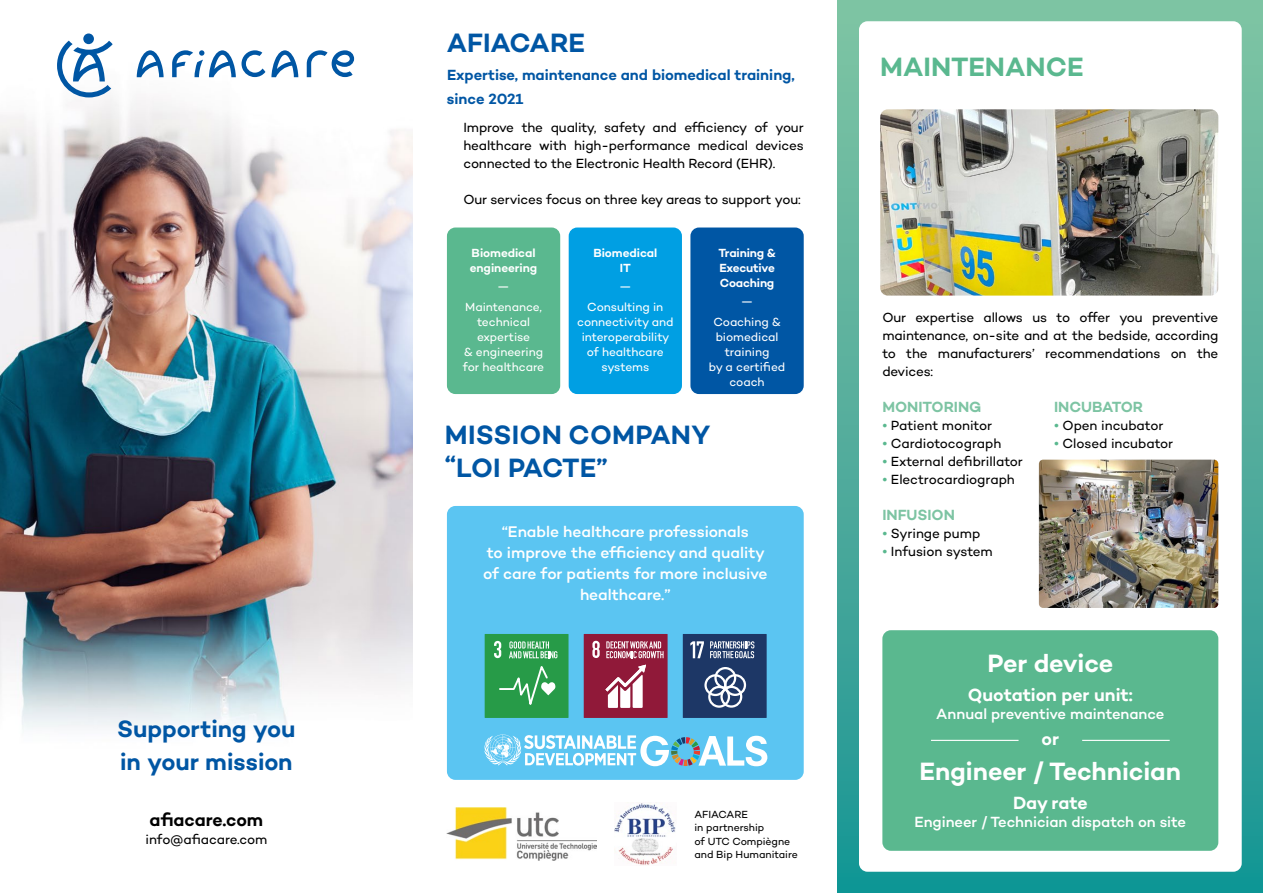
<style>
.page{position:relative;width:1263px;height:893px;background:#fff}
.page>*{position:absolute;margin:0;border:0;box-sizing:border-box;transform-origin:0 0}
.t1{font:600 27px/33px "Campton";color:#0056a4}
.t2{font:600 27px "Campton";color:#5ab88f}
.t3{font:600 25.5px "Campton";letter-spacing:-.005em;color:#fff}
.t4{font:600 24px/33px "Campton";color:#0056a4}
.t5{font:600 18px "Campton";letter-spacing:-.005em;color:#fff}
.t6{font:600 18px "Campton";letter-spacing:-.005em;color:#000}
.t7{font:500 15.75px/21px "Campton";letter-spacing:-.005em;color:#fff;text-align:center}
.t8{font:500 15px "Campton";letter-spacing:-.005em;color:#fff}
.t9{font:600 15px/24px "Campton";letter-spacing:-.005em;color:#0056a4}
.t10{font:600 15px "Campton";color:#7dc4a3}
.t11{font:13.5px/18px "Campton";letter-spacing:-.01em;color:#000;text-align:justify}
.t12{font:12px/15px "Campton";letter-spacing:-.005em;color:#fff;text-align:center}
.t13{font:600 12px/15px "Campton";letter-spacing:-.01em;color:#fff}
.t14{font:10.5px/13.5px "Campton";color:#000}
.s1{font-size:15px;color:#5ab88f}
</style>
<div class="page">
<img style="left:0;top:40px;width:413px;height:690px">
<svg style="left:307px;top:50px;width:47px;height:27px"></svg>
<svg style="left:137px;top:50px;width:27px;height:27px"></svg>
<svg style="left:172px;top:50px;width:93px;height:27px"></svg>
<svg style="left:271px;top:50px;width:27px;height:27px"></svg>
<div style="left:83px;top:33px;width:11px;height:11px;background:#0056a4;border-radius:50%"></div>
<svg style="left:57px;top:41px;width:56px;height:56px"></svg>
<div style="left:447px;top:228px;width:113px;height:166px;background:#5ab88f;border-radius:9px"></div>
<div style="left:569px;top:228px;width:113px;height:166px;background:#009fe3;border-radius:9px"></div>
<div style="left:690px;top:228px;width:114px;height:166px;background:#0056a4;border-radius:9px"></div>
<img style="left:615px;top:803px;width:61px;height:62px">
<img style="left:447px;top:807px;width:150px;height:53px">
<svg style="left:838px;top:0;width:425px;height:893px;background:#4cac9c"></svg>
<div style="left:859px;top:21px;width:383px;height:851px;background:#fff;border-radius:9px"></div>
<img style="left:880px;top:109px;width:338px;height:187px">
<img style="left:1039px;top:460px;width:179px;height:148px">
<div style="left:882px;top:630px;width:336px;height:221px;background:#5ab88f;border-radius:9px"></div>
<hr style="left:1082px;top:740px;width:88px;height:1px;background:#fff">
<hr style="left:931px;top:740px;width:87px;height:1px;background:#fff">
<div style="left:447px;top:506px;width:357px;height:274px;background:#5bc5f2;border-radius:9px"></div>
<svg style="left:484px;top:734px;width:283px;height:32px"></svg>
<div style="left:485px;top:634px;width:83px;height:84px;background:#279b48"></div>
<svg style="left:494px;top:641px;width:63px;height:64px"></svg>
<div style="left:584px;top:634px;width:84px;height:84px;background:#901939"></div>
<svg style="left:606px;top:641px;width:57px;height:17px"></svg>
<svg style="left:592px;top:641px;width:8px;height:17px"></svg>
<svg style="left:605px;top:665px;width:41px;height:43px"></svg>
<div style="left:683px;top:634px;width:84px;height:84px;background:#1d3766"></div>
<svg style="left:710px;top:641px;width:44px;height:17px"></svg>
<svg style="left:690px;top:641px;width:14px;height:17px"></svg>
<div style="left:704px;top:674px;width:22px;height:22px;border:2px solid #fff;border-radius:50%"></div>
<div style="left:714px;top:667px;width:22px;height:22px;border:2px solid #fff;border-radius:50%"></div>
<div style="left:720px;top:686px;width:22px;height:22px;border:2px solid #fff;border-radius:50%"></div>
<div style="left:724px;top:674px;width:22px;height:22px;border:2px solid #fff;border-radius:50%"></div>
<div style="left:708px;top:686px;width:22px;height:22px;border:2px solid #fff;border-radius:50%"></div>
<h3 class="t4" style="left:117px;top:712px;width:180px">Supporting you in your mission</h3>
<h3 class="t6" style="left:150px;top:809px;width:115px">afiacare.com</h3>
<p class="t11" style="left:145px;top:830px;width:124px">info@afiacare.com</p>
<h1 class="t1" style="left:447px;top:26px;width:139px">AFIACARE</h1>
<p class="t9" style="left:447px;top:63px;width:349px">Expertise, maintenance and biomedical training, since 2021</p>
<p class="t11" style="left:463px;top:118px;width:342px">Improve the quality, safety and efficiency of your healthcare with high-performance medical devices connected to the Electronic Health Record (EHR).</p>
<p class="t11" style="left:463px;top:190px;width:339px">Our services focus on three key areas to support you:</p>
<p class="t13" style="left:470px;top:245px;width:69px">Biomedical engineering</p>
<p class="t12" style="left:465px;top:277px;width:78px;line-height:19.2px">—<br>Maintenance,</p>
<p class="t12" style="left:463px;top:314px;width:83px">technical expertise<br>&amp; engineering for healthcare</p>
<p class="t13" style="left:593px;top:245px;width:66px;text-align:center">Biomedical<br>IT</p>
<p class="t12" style="left:587px;top:277px;width:78px;line-height:19.2px">—<br>Consulting in</p>
<p class="t12" style="left:577px;top:314px;width:98px">connectivity and interoperability of healthcare systems</p>
<p class="t13" style="left:718px;top:245px;width:59px;text-align:justify">Training &amp; Executive Coaching</p>
<p class="t12" style="left:713px;top:292px;width:69px;line-height:19.2px">—<br>Coaching &amp;</p>
<p class="t12" style="left:709px;top:329px;width:78px">biomedical training<br>by a certified coach</p>
<h1 class="t1" style="left:445px;top:417px;width:267px">MISSION COMPANY “LOI PACTE”</h1>
<p class="t7" style="left:483px;top:521px;width:286px">“Enable healthcare professionals<br>to improve the efficiency and quality of care for patients for more inclusive healthcare.”</p>
<p class="t14" style="left:694px;top:807px;width:105px">AFIACARE<br>in partnership<br>of UTC Compiègne and Bip Humanitaire</p>
<h1 class="t2" style="left:880px;top:49px;width:205px">MAINTENANCE</h1>
<p class="t11" style="left:882px;top:308px;width:337px">Our expertise allows us to offer you preventive maintenance, on-site and at the bedside, according to the manufacturers’ recommendations on the devices:</p>
<p class="t10" style="left:882px;top:397px;width:101px">MONITORING</p>
<p class="t11" style="left:882px;top:416px;width:111px"><span class="s1">•</span> Patient monitor</p>
<p class="t11" style="left:882px;top:434px;width:120px"><span class="s1">•</span> Cardiotocograph</p>
<p class="t11" style="left:882px;top:452px;width:142px"><span class="s1">•</span> External defibrillator</p>
<p class="t11" style="left:882px;top:470px;width:134px"><span class="s1">•</span> Electrocardiograph</p>
<p class="t10" style="left:882px;top:505px;width:74px">INFUSION</p>
<p class="t11" style="left:882px;top:524px;width:99px"><span class="s1">•</span> Syringe pump</p>
<p class="t11" style="left:882px;top:542px;width:112px"><span class="s1">•</span> Infusion system</p>
<p class="t10" style="left:1054px;top:397px;width:91px">INCUBATOR</p>
<p class="t11" style="left:1054px;top:416px;width:111px"><span class="s1">•</span> Open incubator</p>
<p class="t11" style="left:1054px;top:434px;width:121px"><span class="s1">•</span> Closed incubator</p>
<h2 class="t3" style="left:987px;top:647px;width:127px">Per device</h2>
<h3 class="t5" style="left:968px;top:684px;width:166px">Quotation per unit:</h3>
<p class="t8" style="left:936px;top:705px;width:230px">Annual preventive maintenance</p>
<h3 class="t5" style="left:1041px;top:727px;width:19px">or</h3>
<h2 class="t3" style="left:919px;top:754px;width:263px">Engineer / Technician</h2>
<h3 class="t5" style="left:1013px;top:791px;width:76px">Day rate</h3>
<p class="t8" style="left:914px;top:812px;width:273px">Engineer / Technician dispatch on site</p>
</div>
